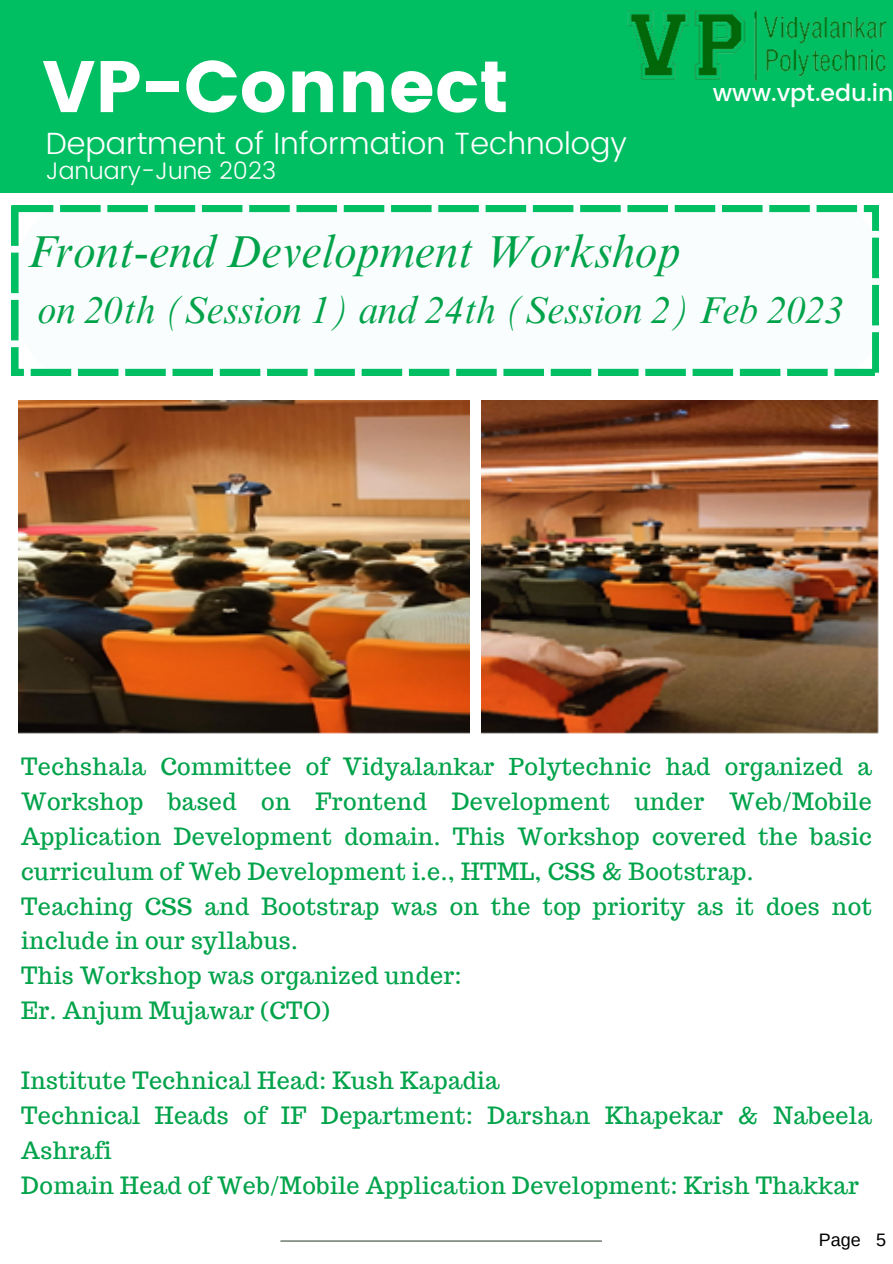
<style>
.page{position:relative;width:893px;height:1264px;background:#fff}
.page>*{position:absolute;margin:0;border:0;box-sizing:border-box;transform-origin:0 0}
.t1{font:72.75px "Poppins";color:#fff}
.t2{font:italic 45.75px "Times NRMT Pro";color:#00a34a}
.t3{font:italic 38.25px "Times NRMT Pro";color:#00a34a}
.t4{font:300 30.75px "Poppins";color:#fff}
.t5{font:300 24px "Poppins";color:#fff}
.t6{font:500 23.55px "Poppins";color:#fff}
.t7{font:23.25px/34.8px "Trocchi";letter-spacing:.015em;color:#00a34a}
.t8{font:18px "Arimo";color:#000}
</style>
<div class="page">
<div style="left:0;top:0;width:892px;height:193px;background:#00bf63"></div>
<hr style="left:280px;top:1240px;width:322px;height:1px;background:#3e4e40">
<img style="left:627px;top:10px;width:260px;height:72px">
<svg style="left:12px;top:205px;width:866px;height:170px"></svg>
<img style="left:19px;top:400px;width:450px;height:334px">
<img style="left:481px;top:400px;width:398px;height:334px">
<p class="t1" style="left:42px;top:44px;width:468px">VP-Connect</p>
<p class="t4" style="left:46px;top:125px;width:582px">Department of Information Technology</p>
<p class="t5" style="left:46px;top:156px;width:232px">January-June 2023</p>
<p class="t6" style="left:712px;top:79px;width:182px">www.vpt.edu.in</p>
<p class="t2" style="left:28px;top:234px;width:654px">Front-end Development Workshop</p>
<p class="t3" style="left:37px;top:296px;width:808px">on 20th (Session 1) and 24th (Session 2) Feb 2023</p>
<p class="t7" style="left:21px;top:749px;width:852px;text-align:justify">Techshala Committee of Vidyalankar Polytechnic had organized a Workshop based on Frontend Development under Web/Mobile Application Development domain. This Workshop covered the basic curriculum of Web Development i.e., HTML, CSS &amp; Bootstrap.</p>
<p class="t7" style="left:21px;top:888px;width:852px">Teaching CSS and Bootstrap was on the top priority as it does not include in our syllabus.</p>
<p class="t7" style="left:21px;top:958px;width:442px">This Workshop was organized under:</p>
<p class="t7" style="left:21px;top:993px;width:310px">Er. Anjum Mujawar (CTO)</p>
<p class="t7" style="left:21px;top:1062px;width:480px">Institute Technical Head: Kush Kapadia</p>
<p class="t7" style="left:21px;top:1097px;width:852px">Technical Heads of IF Department: Darshan Khapekar &amp; Nabeela<br>Ashrafi</p>
<p class="t7" style="left:21px;top:1167px;width:839px">Domain Head of Web/Mobile Application Development: Krish Thakkar</p>
<p class="t8" style="left:818px;top:1229px;width:69px">Page 5</p>
</div>
